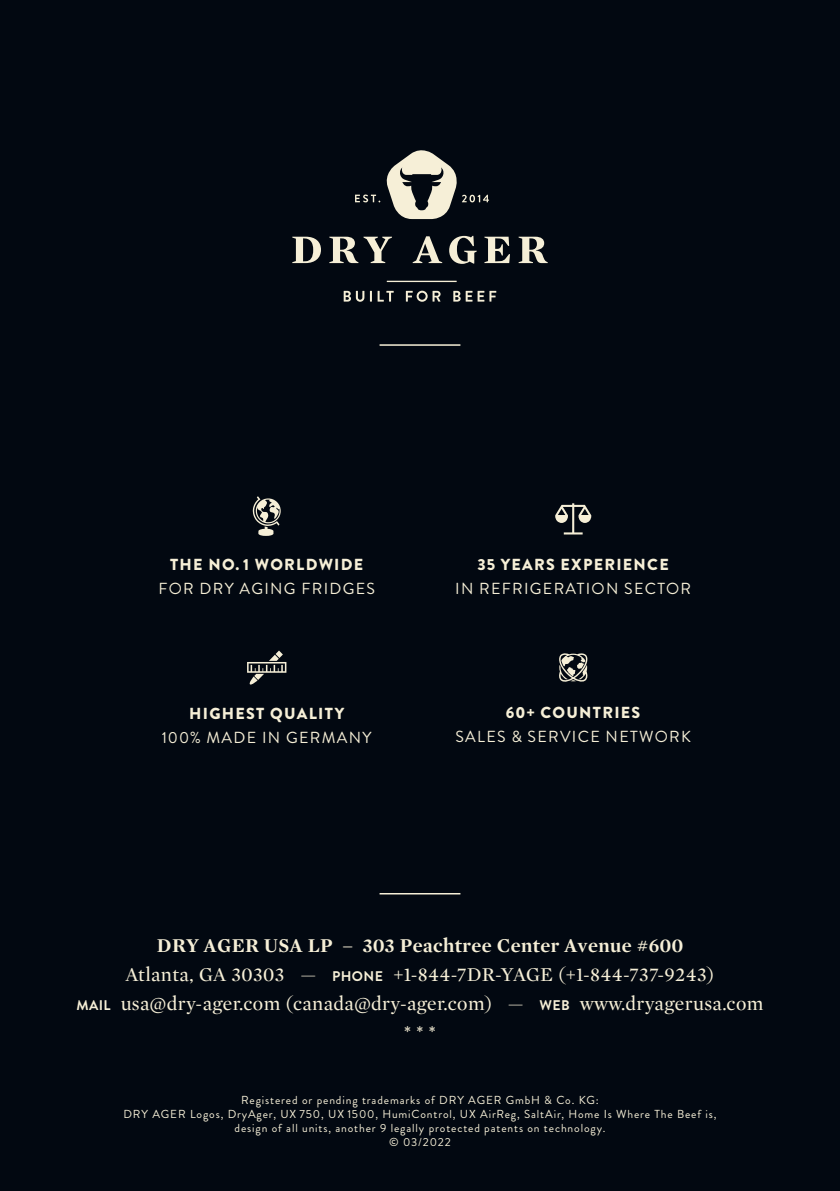
<style>
.page{position:relative;width:840px;height:1191px;background:#fff}
.page>*{position:absolute;margin:0;border:0;box-sizing:border-box;transform-origin:0 0}
.t1{font:20px/29px "Mercury Display";letter-spacing:.02em;color:#f6efd7;text-align:center}
.t2{font:16px "Brandon Grotesque";letter-spacing:.08em;color:#f6efd7}
.t3{font:900 16px "Brandon Grotesque";letter-spacing:.08em;color:#f6efd7}
.t4{font:11.6px/14px "Brandon Grotesque";letter-spacing:.075em;color:#f6efd7;text-align:center}
.s1{font-weight:700}
.s2{font-family:"Brandon Grotesque";font-weight:700;font-size:14px}
</style>
<div class="page">
<div style="left:0;top:0;width:839px;height:1191px;background:#020811"></div>
<svg style="left:386px;top:281px;width:70px;height:1px"></svg>
<svg style="left:292px;top:237px;width:29px;height:26px"></svg>
<svg style="left:329px;top:237px;width:63px;height:26px"></svg>
<svg style="left:412px;top:236px;width:30px;height:27px"></svg>
<svg style="left:449px;top:236px;width:27px;height:28px"></svg>
<svg style="left:484px;top:237px;width:25px;height:26px"></svg>
<svg style="left:518px;top:237px;width:29px;height:26px"></svg>
<svg style="left:355px;top:150px;width:133px;height:69px"></svg>
<svg style="left:343px;top:291px;width:153px;height:11px"></svg>
<hr style="left:379px;top:344px;width:81px;height:2px;background:#f6efd7">
<hr style="left:379px;top:893px;width:81px;height:1px;background:#f6efd7">
<svg style="left:252px;top:496px;width:28px;height:40px"></svg>
<svg style="left:555px;top:503px;width:36px;height:31px"></svg>
<svg style="left:247px;top:650px;width:39px;height:35px"></svg>
<svg style="left:559px;top:653px;width:29px;height:29px"></svg>
<h2 class="t3" style="left:170px;top:553px;width:195px">THE NO. 1 WORLDWIDE</h2>
<h2 class="t2" style="left:158px;top:577px;width:218px">FOR DRY AGING FRIDGES</h2>
<h2 class="t3" style="left:189px;top:701px;width:156px">HIGHEST QUALITY</h2>
<h2 class="t2" style="left:162px;top:726px;width:211px">100% MADE IN GERMANY</h2>
<h2 class="t3" style="left:477px;top:553px;width:193px">35 YEARS EXPERIENCE</h2>
<h2 class="t2" style="left:455px;top:577px;width:237px">IN REFRIGERATION SECTOR</h2>
<h2 class="t3" style="left:505px;top:701px;width:136px">60+ COUNTRIES</h2>
<h2 class="t2" style="left:455px;top:725px;width:237px">SALES &amp; SERVICE NETWORK</h2>
<h1 class="t1" style="left:76px;top:931px;width:688px"><span class="s1">DRY AGER USA LP – 303 Peachtree Center Avenue #600<br></span>Atlanta, GA 30303 — <span class="s2">PHONE</span> +1-844-7DR-YAGE (+1-844-737-9243)<br><span class="s2">MAIL</span> usa@dry-ager.com (canada@dry-ager.com) — <span class="s2">WEB</span> www.dryagerusa.com * * *</h1>
<p class="t4" style="left:123px;top:1092px;width:594px">Registered or pending trademarks of DRY AGER GmbH &amp; Co. KG:<br>DRY AGER Logos, DryAger, UX 750, UX 1500, HumiControl, UX AirReg, SaltAir, Home Is Where The Beef is, design of all units, another 9 legally protected patents on technology.<br>© 03/2022</p>
</div>
